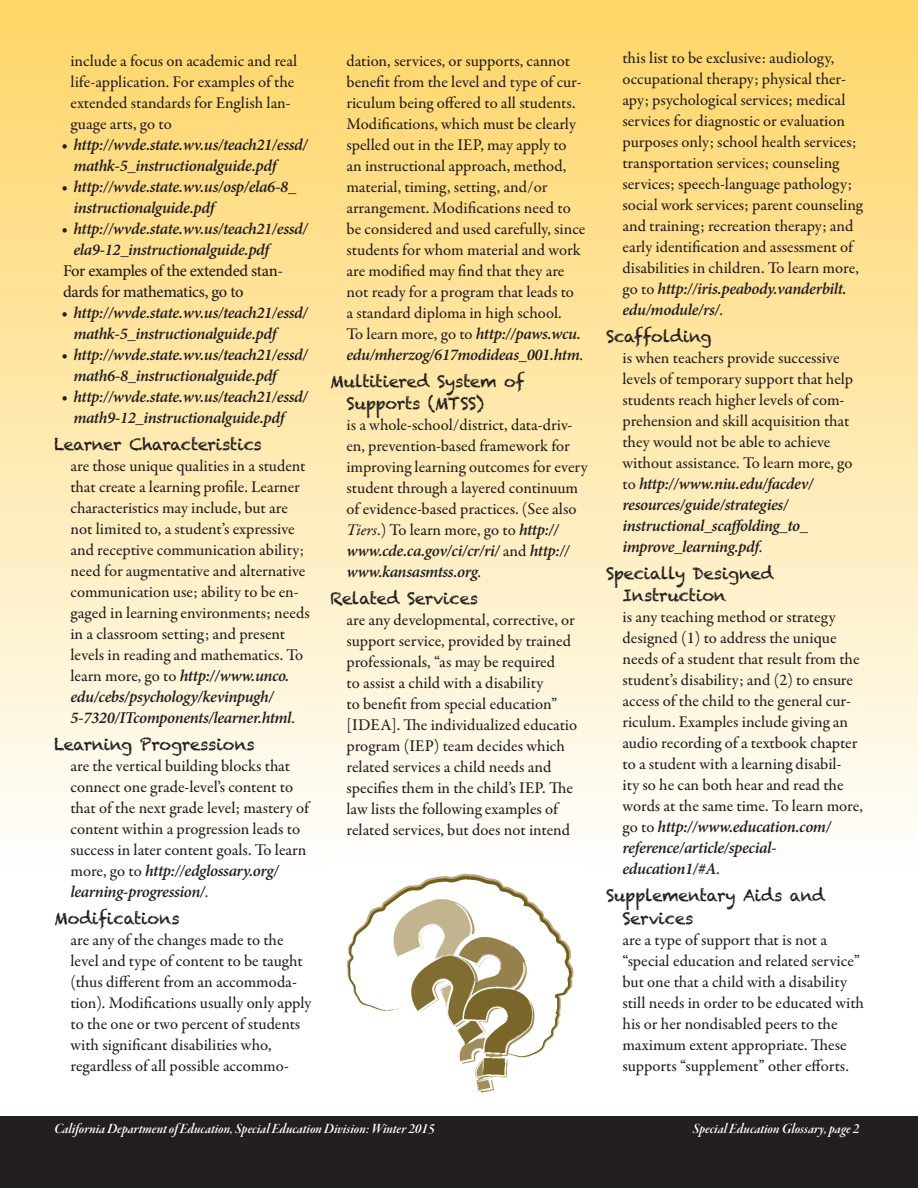
<style>
.page{position:relative;width:918px;height:1188px;background:#fff}
.page>*{position:absolute;margin:0;border:0;box-sizing:border-box;transform-origin:0 0}
.Glossary_entry{font:500 16.5px/21px "Garamond Premr Pro";color:#231f20}
.t1{font:italic 600 16.5px/21px "Minion Pro";letter-spacing:-.02em;color:#231f20}
.Glossary_entry-2{font:16.5px/22.5px "Chalkduster";letter-spacing:-.015em;color:#231f20}
.text_with_no_bullets{font:500 16.5px/21px "Minion Pro";letter-spacing:-.025em;color:#231f20}
.t2{font:15px "Garamond Premr Pro Smbd It Disp";color:#fff}
.s1{font-family:"Chalkduster";font-weight:400}
.s2{font-family:"Minion Pro";font-weight:600;font-style:italic}
.s3{font-family:"Garamond Premr Pro Med It";font-weight:400}
</style>
<div class="page">
<div style="left:0;top:0;width:918px;height:873px;background:linear-gradient(to bottom,#ffd566,#fefefc)"></div>
<div style="left:0;top:1116px;width:918px;height:72px;background:#231f20"></div>
<img style="left:330px;top:860px;width:258px;height:233px">
<p class="Glossary_entry" style="left:70px;top:51px;width:228px">include a focus on academic and real life-application. For examples of the extended standards for English lan&shy;guage arts, go to</p>
<p class="t1" style="left:74px;top:134px;width:236px;text-indent:-12px">• http://wvde.state.wv.us/teach21/essd/ mathk-5_instructionalguide.pdf</p>
<p class="t1" style="left:74px;top:176px;width:224px;text-indent:-12px">• http://wvde.state.wv.us/osp/ela6-8_ instructionalguide.pdf</p>
<p class="t1" style="left:74px;top:218px;width:236px;text-indent:-12px">• http://wvde.state.wv.us/teach21/essd/ ela9-12_instructionalguide.pdf</p>
<p class="text_with_no_bullets" style="left:63px;top:260px;width:222px">For examples of the extended stan&shy;dards for mathematics, go to</p>
<p class="t1" style="left:74px;top:302px;width:236px;text-indent:-12px">• http://wvde.state.wv.us/teach21/essd/ mathk-5_instructionalguide.pdf</p>
<p class="t1" style="left:74px;top:344px;width:236px;text-indent:-12px">• http://wvde.state.wv.us/teach21/essd/ math6-8_instructionalguide.pdf</p>
<p class="t1" style="left:74px;top:386px;width:236px;text-indent:-12px">• http://wvde.state.wv.us/teach21/essd/ math9-12_instructionalguide.pdf</p>
<p class="Glossary_entry" style="left:70px;top:435px;width:241px;text-indent:-16px"><span class="s1">Learner Characteristics<br></span>are those unique qualities in a student that create a learning profile. Learner characteristics may include, but are not limited to, a student’s expressive and receptive communication ability; need for augmentative and alternative communication use; ability to be en&shy;gaged in learning environments; needs in a classroom setting; and present levels in reading and mathematics. To learn more, go to <span class="s2">http://www.unco. edu/cebs/psychology/kevinpugh/ 5-7320/ITcomponents/learner.html</span>.</p>
<p class="Glossary_entry" style="left:70px;top:735px;width:240px;text-indent:-16px"><span class="s1">Learning Progressions<br></span>are the vertical building blocks that connect one grade-level’s content to that of the next grade level; mastery of content within a progression leads to success in later content goals. To learn more, go to <span class="s2">http://edglossary.org/ learning-progression/</span>.</p>
<p class="Glossary_entry" style="left:70px;top:909px;width:242px;text-indent:-16px"><span class="s1">Modifications<br></span>are any of the changes made to the level and type of content to be taught (thus different from an accommoda&shy;tion). Modifications usually only apply to the one or two percent of students with significant disabilities who, regardless of all possible accommo-</p>
<p class="Glossary_entry" style="left:346px;top:51px;width:240px">dation, services, or supports, cannot benefit from the level and type of cur&shy;riculum being offered to all students.<br>Modifications, which must be clearly spelled out in the IEP, may apply to an instructional approach, method, material, timing, setting, and/or arrangement. Modifications need to be considered and used carefully, since students for whom material and work are modified may find that they are not ready for a program that leads to<br>a standard diploma in high school.<br>To learn more, go to <span class="s2">http://paws.wcu. edu/mherzog/617modideas_001.htm</span>.</p>
<p class="Glossary_entry-2" style="left:346px;top:370px;width:180px;text-indent:-16px">Multitiered System of<br>Supports (MTSS)</p>
<p class="Glossary_entry" style="left:346px;top:415px;width:243px">is a whole-school/district, data-driv&shy;en, prevention-based framework for improving learning outcomes for every student through a layered continuum of evidence-based practices. (See also <span class="s3">Tiers</span>.) To learn more, go to <span class="s2">http:// www.cde.ca.gov/ci/cr/ri/</span> and <span class="s2">http:// www.kansasmtss.org</span>.</p>
<p class="Glossary_entry" style="left:346px;top:589px;width:232px;text-indent:-16px"><span class="s1">Related Services<br></span>are any developmental, corrective, or support service, provided by trained professionals, “as may be required<br>to assist a child with a disability<br>to benefit from special education” [IDEA]. The individualized educatio program (IEP) team decides which related services a child needs and specifies them in the child’s IEP. The law lists the following examples of related services, but does not intend</p>
<p class="Glossary_entry" style="left:622px;top:48px;width:242px">this list to be exclusive: audiology, occupational therapy; physical ther&shy;apy; psychological services; medical services for diagnostic or evaluation purposes only; school health services; transportation services; counseling services; speech-language pathology; social work services; parent counseling and training; recreation therapy; and early identification and assessment of disabilities in children. To learn more, go to <span class="s2">http://iris.peabody.vanderbilt. edu/module/rs/</span>.</p>
<p class="Glossary_entry" style="left:622px;top:327px;width:232px;text-indent:-16px"><span class="s1">Scaffolding<br></span>is when teachers provide successive levels of temporary support that help students reach higher levels of com&shy;prehension and skill acquisition that they would not be able to achieve without assistance. To learn more, go to <span class="s2">http://www.niu.edu/facdev/ resources/guide/strategies/ instructional_scaffolding_to_ improve_learning.pdf</span>.</p>
<p class="Glossary_entry-2" style="left:622px;top:562px;width:153px;text-indent:-16px">Specially Designed<br>Instruction</p>
<p class="Glossary_entry" style="left:622px;top:607px;width:242px">is any teaching method or strategy designed (1) to address the unique needs of a student that result from the student’s disability; and (2) to ensure access of the child to the general cur&shy;riculum. Examples include giving an audio recording of a textbook chapter to a student with a learning disabil-<br>ity so he can both hear and read the words at the same time. To learn more, go to <span class="s2">http://www.education.com/ reference/article/special&shy;education1/#A</span>.</p>
<p class="Glossary_entry-2" style="left:622px;top:885px;width:204px;text-indent:-16px">Supplementary Aids and<br>Services</p>
<p class="Glossary_entry" style="left:622px;top:930px;width:243px">are a type of support that is not a “special education and related service” but one that a child with a disability still needs in order to be educated with his or her nondisabled peers to the maximum extent appropriate. These supports “supplement” other efforts.</p>
<p class="t2" style="left:54px;top:1121px;width:382px">California Department of Education, Special Education Division: Winter 2015</p>
<p class="t2" style="left:693px;top:1121px;width:168px">Special Education Glossary, page 2</p>
</div>
